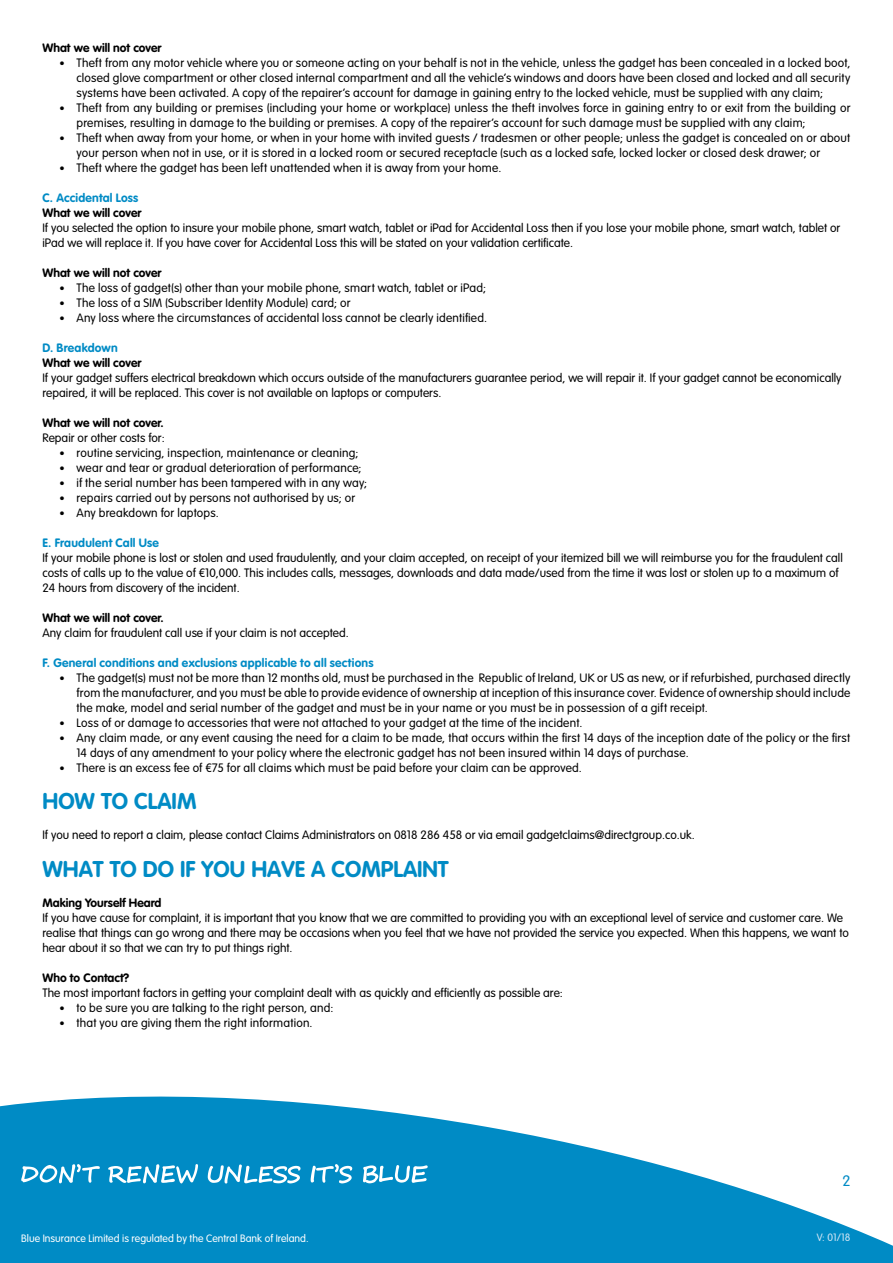
<style>
.page{position:relative;width:893px;height:1263px;background:#fff}
.page>*{position:absolute;margin:0;border:0;box-sizing:border-box;transform-origin:0 0}
.t1{font:700 22.5px "VAG Rounded Std";color:#008bc5}
.t2{font:300 15px "VAG Rounded Std";color:#008bc5}
.t3{font:300 12px/15px "VAG Rounded Std";letter-spacing:.005em;color:#000}
.t4{font:700 12px "VAG Rounded Std";color:#000}
.t5{font:700 12px "VAG Rounded Std";letter-spacing:.02em;color:#008bc5}
.t6{font:300 10.5px "VAG Rounded Std";color:#fff}
.t7{font:300 10.5px "VAG Rounded Std";color:#d4e7f5}
.s1{font-size:10.5px}
</style>
<div class="page">
<svg style="left:0;top:1096px;width:893px;height:167px;fill:#008bc5"></svg>
<svg style="left:21px;top:1164px;width:79px;height:19px"></svg>
<svg style="left:108px;top:1164px;width:90px;height:19px"></svg>
<svg style="left:208px;top:1164px;width:93px;height:19px"></svg>
<svg style="left:311px;top:1164px;width:41px;height:19px"></svg>
<svg style="left:363px;top:1165px;width:65px;height:18px"></svg>
<p class="t4" style="left:43px;top:40px;width:121px">What we will not cover</p>
<p class="t3" style="left:77px;top:55px;width:775px;text-align:justify;text-indent:-17px"><span class="s1">•</span> Theft from any motor vehicle where you or someone acting on your behalf is not in the vehicle, unless the gadget has been concealed in a locked boot, closed glove compartment or other closed internal compartment and all the vehicle’s windows and doors have been closed and locked and all security systems have been activated. A copy of the repairer’s account for damage in gaining entry to the locked vehicle, must be supplied with any claim;</p>
<p class="t3" style="left:77px;top:100px;width:775px;text-indent:-17px"><span class="s1">•</span> Theft from any building or premises (including your home or workplace) unless the theft involves force in gaining entry to or exit from the building or premises, resulting in damage to the building or premises. A copy of the repairer’s account for such damage must be supplied with any claim;</p>
<p class="t3" style="left:77px;top:130px;width:775px;text-indent:-17px"><span class="s1">•</span> Theft when away from your home, or when in your home with invited guests / tradesmen or other people; unless the gadget is concealed on or about your person when not in use, or it is stored in a locked room or secured receptacle (such as a locked safe, locked locker or closed desk drawer; or</p>
<p class="t3" style="left:60px;top:160px;width:443px"><span class="s1">•</span> Theft where the gadget has been left unattended when it is away from your home.</p>
<p class="t5" style="left:43px;top:190px;width:97px">C. Accidental Loss</p>
<p class="t4" style="left:43px;top:205px;width:100px">What we will cover</p>
<p class="t3" style="left:43px;top:220px;width:799px">If you selected the option to insure your mobile phone, smart watch, tablet or iPad for Accidental Loss then if you lose your mobile phone, smart watch, tablet or iPad we will replace it. If you have cover for Accidental Loss this will be stated on your validation certificate.</p>
<p class="t4" style="left:43px;top:265px;width:121px">What we will not cover</p>
<p class="t3" style="left:60px;top:280px;width:428px"><span class="s1">•</span> The loss of gadget(s) other than your mobile phone, smart watch, tablet or iPad;</p>
<p class="t3" style="left:60px;top:295px;width:293px"><span class="s1">•</span> The loss of a SIM (Subscriber Identity Module) card; or</p>
<p class="t3" style="left:60px;top:310px;width:429px"><span class="s1">•</span> Any loss where the circumstances of accidental loss cannot be clearly identified.</p>
<p class="t5" style="left:43px;top:340px;width:77px">D. Breakdown</p>
<p class="t4" style="left:43px;top:355px;width:100px">What we will cover</p>
<p class="t3" style="left:43px;top:370px;width:800px">If your gadget suffers electrical breakdown which occurs outside of the manufacturers guarantee period, we will repair it. If your gadget cannot be economically repaired, it will be replaced. This cover is not available on laptops or computers.</p>
<p class="t4" style="left:43px;top:415px;width:123px">What we will not cover.</p>
<p class="t3" style="left:43px;top:430px;width:124px">Repair or other costs for:</p>
<p class="t3" style="left:60px;top:445px;width:301px"><span class="s1">•</span> routine servicing, inspection, maintenance or cleaning;</p>
<p class="t3" style="left:60px;top:460px;width:304px"><span class="s1">•</span> wear and tear or gradual deterioration of performance;</p>
<p class="t3" style="left:60px;top:475px;width:309px"><span class="s1">•</span> if the serial number has been tampered with in any way;</p>
<p class="t3" style="left:60px;top:490px;width:297px"><span class="s1">•</span> repairs carried out by persons not authorised by us; or</p>
<p class="t3" style="left:60px;top:505px;width:161px"><span class="s1">•</span> Any breakdown for laptops.</p>
<p class="t5" style="left:43px;top:535px;width:118px">E. Fraudulent Call Use</p>
<p class="t3" style="left:43px;top:550px;width:802px">If your mobile phone is lost or stolen and used fraudulently, and your claim accepted, on receipt of your itemized bill we will reimburse you for the fraudulent call costs of calls up to the value of €10,000. This includes calls, messages, downloads and data made/used from the time it was lost or stolen up to a maximum of<br>24 hours from discovery of the incident.</p>
<p class="t4" style="left:43px;top:610px;width:123px">What we will not cover.</p>
<p class="t3" style="left:43px;top:625px;width:308px">Any claim for fraudulent call use if your claim is not accepted.</p>
<p class="t5" style="left:43px;top:655px;width:333px">F. General conditions and exclusions applicable to all sections</p>
<p class="t3" style="left:77px;top:670px;width:775px;text-align:justify;text-indent:-17px"><span class="s1">•</span> The gadget(s) must not be more than 12 months old, must be purchased in the Republic of Ireland, UK or US as new, or if refurbished, purchased directly from the manufacturer, and you must be able to provide evidence of ownership at inception of this insurance cover. Evidence of ownership should include the make, model and serial number of the gadget and must be in your name or you must be in possession of a gift receipt.</p>
<p class="t3" style="left:60px;top:715px;width:524px"><span class="s1">•</span> Loss of or damage to accessories that were not attached to your gadget at the time of the incident.</p>
<p class="t3" style="left:77px;top:730px;width:775px;text-indent:-17px"><span class="s1">•</span> Any claim made, or any event causing the need for a claim to be made, that occurs within the first 14 days of the inception date of the policy or the first<br>14 days of any amendment to your policy where the electronic gadget has not been insured within 14 days of purchase.</p>
<p class="t3" style="left:60px;top:760px;width:524px"><span class="s1">•</span> There is an excess fee of €75 for all claims which must be paid before your claim can be approved.</p>
<h1 class="t1" style="left:43px;top:788px;width:156px">HOW TO CLAIM</h1>
<p class="t3" style="left:43px;top:828px;width:654px">If you need to report a claim, please contact Claims Administrators on 0818 286 458 or via email gadgetclaims@directgroup.co.uk.</p>
<h1 class="t1" style="left:43px;top:856px;width:408px">WHAT TO DO IF YOU HAVE A COMPLAINT</h1>
<p class="t4" style="left:43px;top:895px;width:120px">Making Yourself Heard</p>
<p class="t3" style="left:43px;top:910px;width:808px">If you have cause for complaint, it is important that you know that we are committed to providing you with an exceptional level of service and customer care. We realise that things can go wrong and there may be occasions when you feel that we have not provided the service you expected. When this happens, we want to hear about it so that we can try to put things right.</p>
<p class="t4" style="left:43px;top:970px;width:88px">Who to Contact?</p>
<p class="t3" style="left:43px;top:985px;width:522px">The most important factors in getting your complaint dealt with as quickly and efficiently as possible are:</p>
<p class="t3" style="left:60px;top:1000px;width:275px"><span class="s1">•</span> to be sure you are talking to the right person, and:</p>
<p class="t3" style="left:60px;top:1015px;width:255px"><span class="s1">•</span> that you are giving them the right information.</p>
<p class="t6" style="left:21px;top:1232px;width:289px">Blue Insurance Limited is regulated by the Central Bank of Ireland.</p>
<p class="t2" style="left:842px;top:1172px;width:10px">2</p>
<p class="t7" style="left:817px;top:1231px;width:35px">V: 01/18</p>
</div>
